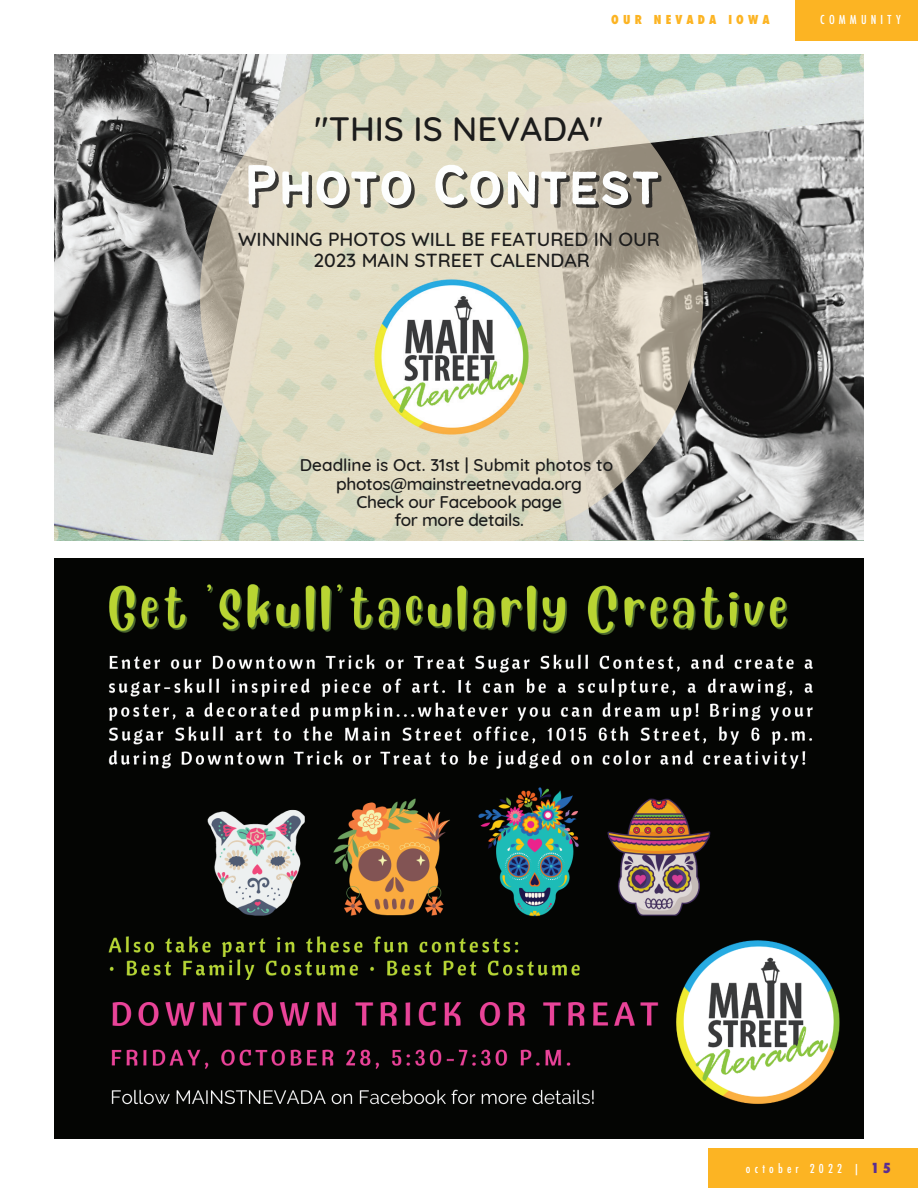
<style>
.page{position:relative;width:918px;height:1188px;background:#fff}
.page>*{position:absolute;margin:0;border:0;box-sizing:border-box;transform-origin:0 0}
.t1{font:62.1px "Bantayog";color:rgb(28 28 28/.86)}
.t2{font:500 34.5px "Quicksand";color:#1c1c1c}
.t3{font:500 19.35px/20.7px "Quicksand";color:#1c1c1c;text-align:center}
.t4{font:500 17.25px/18.1px "Quicksand";letter-spacing:-.02em;color:#1c1c1c;text-align:center}
.t5{font:500 condensed 12px "Futura";letter-spacing:.35em;color:#fff}
.t6{font:800 condensed 12px "Futura";letter-spacing:.35em;color:#fcb423}
.s1{font-weight:800;font-size:13.5px;color:#5b2e91}
</style>
<div class="page">
<div style="left:708px;top:1148px;width:210px;height:40px;background:#fcb423"></div>
<div style="left:796px;top:0;width:122px;height:40px;background:#fcb423"></div>
<img style="left:54px;top:559px;width:810px;height:580px">
<img style="left:703px;top:71px;width:161px;height:48px">
<img style="left:54px;top:455px;width:146px;height:85px">
<img style="left:703px;top:119px;width:161px;height:421px">
<img style="left:54px;top:54px;width:146px;height:401px">
<svg style="left:200px;top:54px;width:503px;height:486px;fill:#e1dbc3"></svg>
<img style="left:367px;top:273px;width:169px;height:169px">
<p class="t6" style="left:611px;top:11px;width:160px">OUR NEVADA IOWA</p>
<p class="t5" style="left:820px;top:12px;width:82px">COMMUNITY</p>
<h2 class="t2" style="left:315px;top:100px;width:290px">"THIS IS NEVADA"</h2>
<h1 class="t1" style="left:247px;top:156px;width:418px">Photo Contest</h1>
<p class="t3" style="left:238px;top:227px;width:423px">WINNING PHOTOS WILL BE FEATURED IN OUR<br>2023 MAIN STREET CALENDAR</p>
<p class="t4" style="left:300px;top:455px;width:315px">Deadline is Oct. 31st | Submit photos to photos@mainstreetnevada.org<br>Check our Facebook page<br>for more details.</p>
<p class="t5" style="left:746px;top:1161px;width:146px">october 2022 | <span class="s1">15</span></p>
</div>
